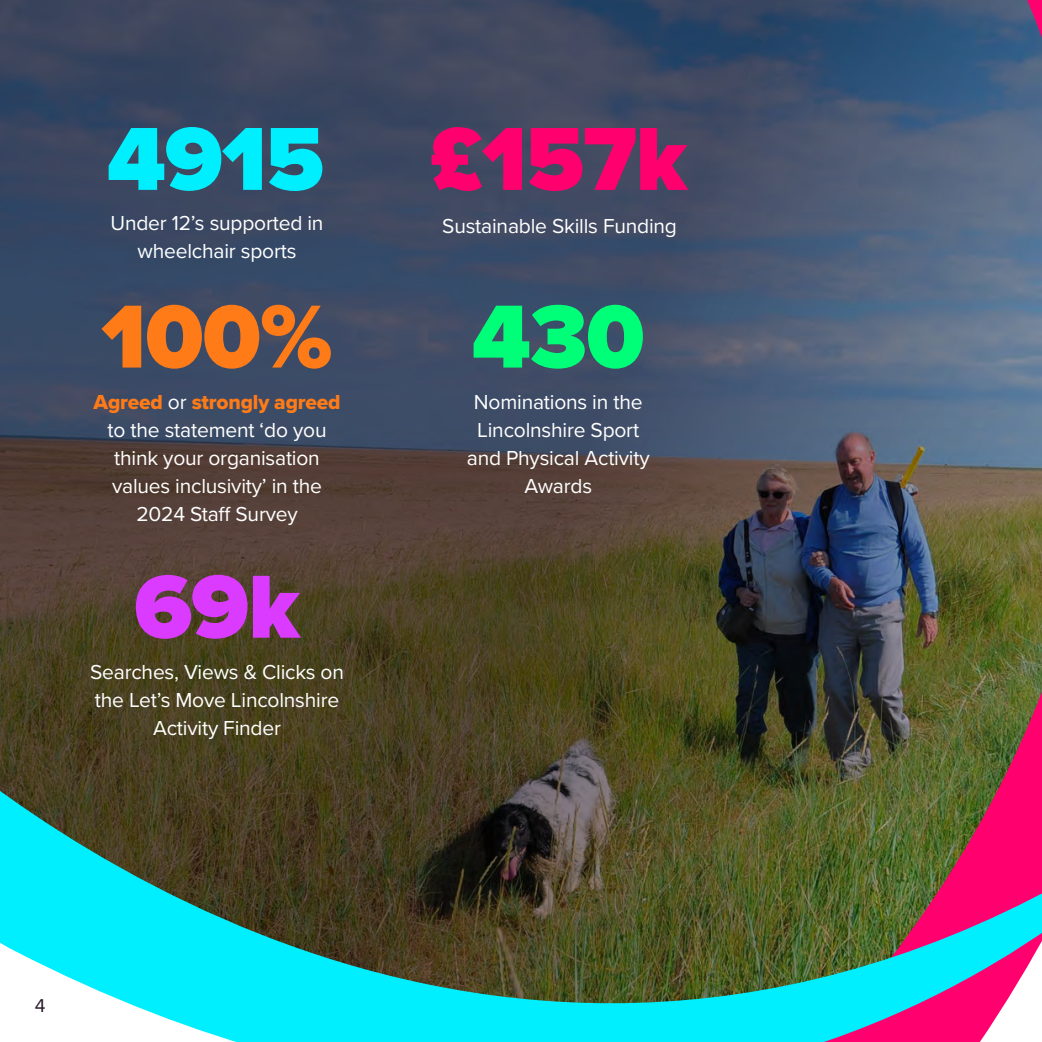
<style>
.page{position:relative;width:1042px;height:1042px;background:#fff}
.page>*{position:absolute;margin:0;border:0;box-sizing:border-box;transform-origin:0 0}
.t1{font:900 92.75px "Proxima Nova";color:#ff006e}
.t2{font:900 92.75px "Proxima Nova";color:#ff7b18}
.t3{font:900 92.75px "Proxima Nova";color:#00efff}
.t4{font:900 92.75px "Proxima Nova";color:#da3bff}
.t5{font:900 92.75px "Proxima Nova";color:#00ff78}
.t6{font:21px/28px "Proxima Nova";letter-spacing:-.01em;color:#fff;text-align:center}
.t7{font:21px "Proxima Nova Extrabld";letter-spacing:-.01em;color:#ff7b18}
.t8{font:19.25px "Proxima Nova";color:#2c192c}
.s1{font-family:"Proxima Nova";color:#fff}
</style>
<div class="page">
<svg style="left:0;top:0;width:696px;height:706px;background:#43464e"></svg>
<img style="left:696px;top:0;width:346px;height:706px">
<img style="left:0;top:706px;width:1042px;height:336px">
<h1 class="t3" style="left:107px;top:90px;width:219px">4915</h1>
<p class="t6" style="left:111px;top:208px;width:214px">Under 12’s supported in wheelchair sports</p>
<h1 class="t2" style="left:101px;top:267px;width:233px">100%</h1>
<p class="t7" style="left:94px;top:386px;width:248px">Agreed <span class="s1">or</span> strongly agreed</p>
<p class="t6" style="left:108px;top:415px;width:220px">to the statement ‘do you think your organisation values inclusivity’ in the<br>2024 Staff Survey</p>
<h1 class="t4" style="left:134px;top:537px;width:167px">69k</h1>
<p class="t6" style="left:90px;top:657px;width:255px">Searches, Views &amp; Clicks on the Let’s Move Lincolnshire<br>Activity Finder</p>
<h1 class="t1" style="left:429px;top:90px;width:260px">£157k</h1>
<p class="t6" style="left:442px;top:211px;width:236px">Sustainable Skills Funding</p>
<h1 class="t5" style="left:472px;top:267px;width:174px">430</h1>
<p class="t6" style="left:467px;top:387px;width:184px">Nominations in the<br>Lincolnshire Sport and Physical Activity<br>Awards</p>
<p class="t8" style="left:35px;top:991px;width:12px">4</p>
</div>
